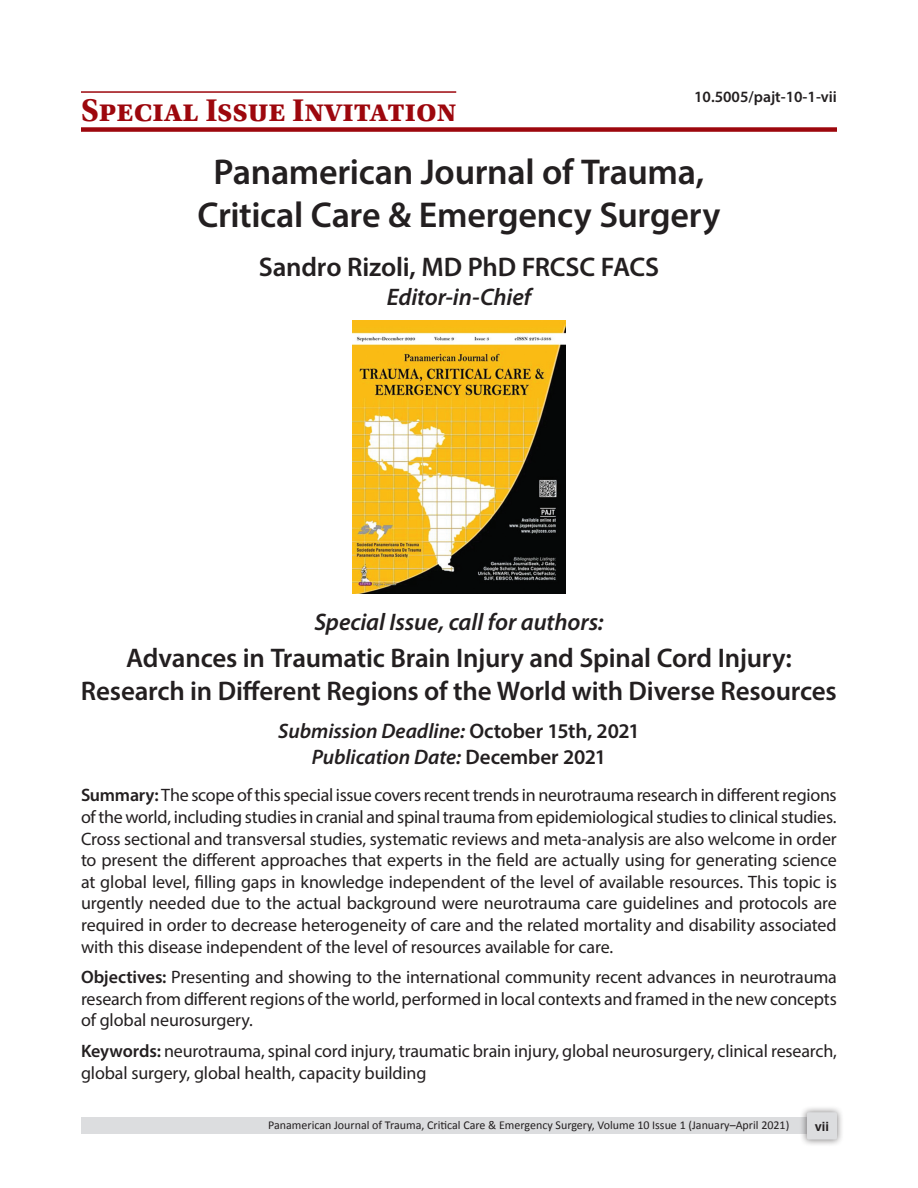
<style>
.page{position:relative;width:918px;height:1188px;background:#fff}
.page>*{position:absolute;margin:0;border:0;box-sizing:border-box;transform-origin:0 0}
.t1{font:600 36px/43.2px "Myriad Pro";letter-spacing:-.01em;color:#231f20;text-align:center}
.t2{font:700 33px "Utopia Std";color:#9d070d}
.t3{font:600 27px/32.4px "Myriad Pro";letter-spacing:-.01em;color:#231f20;text-align:center}
.t4{font:italic 600 24px "Myriad Pro";letter-spacing:-.005em;color:#231f20}
.t5{font:italic 600 21px/25.2px "Myriad Pro";letter-spacing:-.005em;color:#231f20;text-align:center}
.t6{font:18px/21.6px "Myriad Pro";letter-spacing:-.01em;color:#231f20;text-align:justify}
.t7{font:600 15.75px "Myriad Pro";color:#231f20}
.t8{font:700 12.75px "Helvetica";color:#231f20}
.t9{font:12px "Calibri";color:#231f20}
.s1{font-style:normal}
.s2{font-weight:600}
</style>
<div class="page">
<div style="left:81px;top:1118px;width:756px;height:16px;background:#dcdddf"></div>
<div style="left:800px;top:1105px;width:44px;height:41px;background:#231f20;opacity:.61"></div>
<div style="left:807px;top:1112px;width:30px;height:28px;background:#dcdddf;border-radius:2px"></div>
<img style="left:353px;top:321px;width:212px;height:272px">
<hr style="left:81px;top:91px;width:375px;height:2px;background:#9d070d">
<div style="left:81px;top:127px;width:756px;height:5px;background:#9d070d"></div>
<h2 class="t2" style="left:81px;top:91px;width:377px">Special Issue Invitation</h2>
<p class="t7" style="left:694px;top:87px;width:144px">10.5005/pajt-10-1-vii</p>
<h1 class="t1" style="left:198px;top:149px;width:524px">Panamerican Journal of Trauma,<br>Critical Care &amp; Emergency Surgery</h1>
<h3 class="t3" style="left:259px;top:250px;width:402px">Sandro Rizoli, MD PhD FRCSC FACS</h3>
<h3 class="t4" style="left:387px;top:281px;width:146px">Editor-in-Chief</h3>
<h3 class="t4" style="left:314px;top:607px;width:291px">Special Issue, call for authors:</h3>
<h3 class="t3" style="left:81px;top:641px;width:757px">Advances in Traumatic Brain Injury and Spinal Cord Injury:<br>Research in Different Regions of the World with Diverse Resources</h3>
<p class="t5" style="left:278px;top:718px;width:363px">Submission Deadline: <span class="s1">October 15th, 2021<br></span>Publication Date: <span class="s1">December 2021</span></p>
<p class="t6" style="left:81px;top:784px;width:757px"><span class="s2">Summary:</span> The scope of this special issue covers recent trends in neurotrauma research in different regions of the world, including studies in cranial and spinal trauma from epidemiological studies to clinical studies.<br>Cross sectional and transversal studies, systematic reviews and meta-analysis are also welcome in order to present the different approaches that experts in the field are actually using for generating science at global level, filling gaps in knowledge independent of the level of available resources. This topic is urgently needed due to the actual background were neurotrauma care guidelines and protocols are required in order to decrease heterogeneity of care and the related mortality and disability associated with this disease independent of the level of resources available for care.</p>
<p class="t6" style="left:81px;top:966px;width:757px"><span class="s2">Objectives:</span> Presenting and showing to the international community recent advances in neurotrauma research from different regions of the world, performed in local contexts and framed in the new concepts of global neurosurgery.</p>
<p class="t6" style="left:81px;top:1040px;width:757px"><span class="s2">Keywords:</span> neurotrauma, spinal cord injury, traumatic brain injury, global neurosurgery, clinical research, global surgery, global health, capacity building</p>
<p class="t9" style="left:268px;top:1117px;width:523px">Panamerican Journal of Trauma, Critical Care &amp; Emergency Surgery, Volume 10 Issue 1 (January–April 2021)</p>
<p class="t8" style="left:815px;top:1118px;width:16px">vii</p>
</div>
